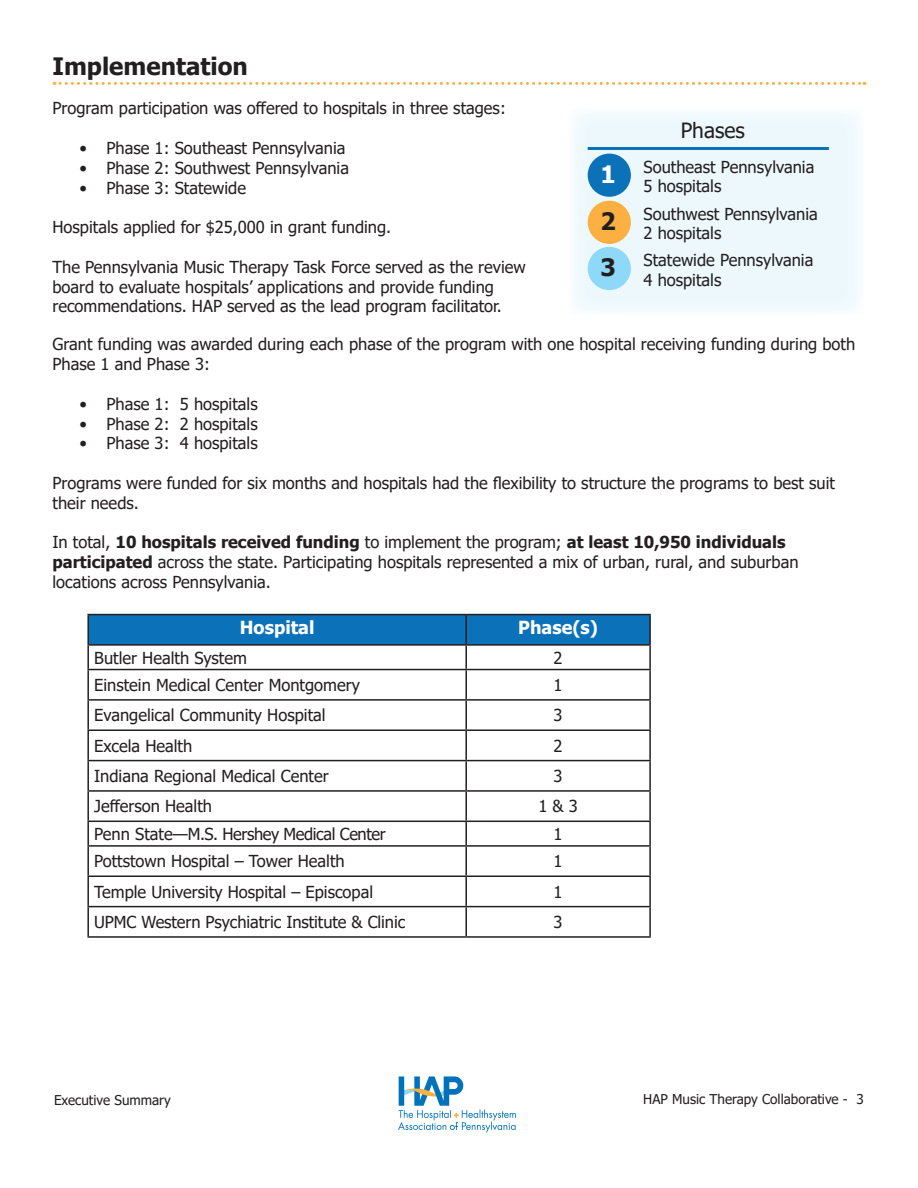
<style>
.page{position:relative;width:918px;height:1188px;background:#fff}
.page>*{position:absolute;margin:0;border:0;box-sizing:border-box;transform-origin:0 0}
.Heading{font:700 24px "Tahoma";color:#231f20}
.t1{font:700 24px "Tahoma";color:#fff}
.t2{font:21px "Tahoma";color:#231f20}
.t3{font:700 18px "Tahoma";color:#fff}
.t4{font:16.5px/19.8px "Tahoma";color:#231f20}
.t5{font:16.5px "Tahoma";letter-spacing:-.025em;color:#231f20}
.t6{font:13.5px "Tahoma";color:#231f20}
.s1{font-weight:700}
</style>
<div class="page">
<img style="left:398px;top:1076px;width:118px;height:57px">
<div style="left:569px;top:108px;width:295px;height:207px;background:#edf8fd"></div>
<svg style="left:54px;top:82px;width:811px;height:3px"></svg>
<div style="left:89px;top:615px;width:560px;height:29px;background:#0b72ba"></div>
<hr style="left:466px;top:614px;width:185px;height:1px;background:#231f20">
<hr style="left:649px;top:615px;width:2px;height:29px;background:#231f20">
<hr style="left:87px;top:644px;width:379px;height:2px;background:#231f20">
<hr style="left:466px;top:644px;width:185px;height:2px;background:#231f20">
<hr style="left:649px;top:646px;width:2px;height:23px;background:#231f20">
<hr style="left:87px;top:669px;width:379px;height:1px;background:#231f20">
<hr style="left:466px;top:669px;width:185px;height:1px;background:#231f20">
<hr style="left:649px;top:670px;width:2px;height:29px;background:#231f20">
<hr style="left:87px;top:699px;width:379px;height:2px;background:#231f20">
<hr style="left:466px;top:699px;width:185px;height:2px;background:#231f20">
<hr style="left:649px;top:701px;width:2px;height:28px;background:#231f20">
<hr style="left:87px;top:729px;width:379px;height:2px;background:#231f20">
<hr style="left:466px;top:729px;width:185px;height:2px;background:#231f20">
<hr style="left:649px;top:731px;width:2px;height:29px;background:#231f20">
<hr style="left:87px;top:760px;width:379px;height:1px;background:#231f20">
<hr style="left:466px;top:760px;width:185px;height:1px;background:#231f20">
<hr style="left:649px;top:761px;width:2px;height:29px;background:#231f20">
<hr style="left:87px;top:790px;width:379px;height:2px;background:#231f20">
<hr style="left:466px;top:790px;width:185px;height:2px;background:#231f20">
<hr style="left:649px;top:792px;width:2px;height:29px;background:#231f20">
<hr style="left:87px;top:821px;width:379px;height:1px;background:#231f20">
<hr style="left:466px;top:821px;width:185px;height:1px;background:#231f20">
<hr style="left:649px;top:822px;width:2px;height:23px;background:#231f20">
<hr style="left:87px;top:845px;width:379px;height:2px;background:#231f20">
<hr style="left:466px;top:845px;width:185px;height:2px;background:#231f20">
<hr style="left:649px;top:847px;width:2px;height:29px;background:#231f20">
<hr style="left:87px;top:876px;width:379px;height:1px;background:#231f20">
<hr style="left:466px;top:876px;width:185px;height:1px;background:#231f20">
<hr style="left:649px;top:877px;width:2px;height:29px;background:#231f20">
<hr style="left:87px;top:906px;width:379px;height:1px;background:#231f20">
<hr style="left:466px;top:906px;width:185px;height:1px;background:#231f20">
<hr style="left:649px;top:907px;width:2px;height:29px;background:#231f20">
<hr style="left:466px;top:936px;width:185px;height:2px;background:#231f20">
<hr style="left:87px;top:614px;width:379px;height:1px;background:#231f20">
<hr style="left:87px;top:615px;width:2px;height:29px;background:#231f20">
<hr style="left:465px;top:615px;width:2px;height:29px;background:#231f20">
<hr style="left:87px;top:646px;width:2px;height:23px;background:#231f20">
<hr style="left:465px;top:646px;width:2px;height:23px;background:#231f20">
<hr style="left:87px;top:670px;width:2px;height:29px;background:#231f20">
<hr style="left:465px;top:670px;width:2px;height:29px;background:#231f20">
<hr style="left:87px;top:701px;width:2px;height:28px;background:#231f20">
<hr style="left:465px;top:701px;width:2px;height:28px;background:#231f20">
<hr style="left:87px;top:731px;width:2px;height:29px;background:#231f20">
<hr style="left:465px;top:731px;width:2px;height:29px;background:#231f20">
<hr style="left:87px;top:761px;width:2px;height:29px;background:#231f20">
<hr style="left:465px;top:761px;width:2px;height:29px;background:#231f20">
<hr style="left:87px;top:792px;width:2px;height:29px;background:#231f20">
<hr style="left:465px;top:792px;width:2px;height:29px;background:#231f20">
<hr style="left:87px;top:822px;width:2px;height:23px;background:#231f20">
<hr style="left:465px;top:822px;width:2px;height:23px;background:#231f20">
<hr style="left:87px;top:847px;width:2px;height:29px;background:#231f20">
<hr style="left:465px;top:847px;width:2px;height:29px;background:#231f20">
<hr style="left:87px;top:877px;width:2px;height:29px;background:#231f20">
<hr style="left:465px;top:877px;width:2px;height:29px;background:#231f20">
<hr style="left:87px;top:907px;width:2px;height:29px;background:#231f20">
<hr style="left:465px;top:907px;width:2px;height:29px;background:#231f20">
<hr style="left:87px;top:936px;width:379px;height:2px;background:#231f20">
<div style="left:588px;top:154px;width:43px;height:43px;background:#0b72ba;border-radius:50%"></div>
<div style="left:588px;top:201px;width:43px;height:43px;background:#fbb041;border-radius:50%"></div>
<div style="left:588px;top:247px;width:43px;height:43px;background:#8ed8f8;border-radius:50%"></div>
<hr style="left:588px;top:147px;width:241px;height:3px;background:#0b72ba">
<p class="Heading" style="left:52px;top:49px;width:197px">Implementation</p>
<p class="t4" style="left:52px;top:99px;width:455px">Program participation was offered to hospitals in three stages:</p>
<p class="t4" style="left:80px;top:139px;width:268px">• Phase 1: Southeast Pennsylvania</p>
<p class="t4" style="left:80px;top:159px;width:271px">• Phase 2: Southwest Pennsylvania</p>
<p class="t4" style="left:80px;top:179px;width:168px">• Phase 3: Statewide</p>
<p class="t4" style="left:52px;top:218px;width:340px">Hospitals applied for $25,000 in grant funding.</p>
<p class="t4" style="left:52px;top:258px;width:475px">The Pennsylvania Music Therapy Task Force served as the review board to evaluate hospitals’ applications and provide funding recommendations. HAP served as the lead program facilitator.</p>
<p class="t2" style="left:681px;top:117px;width:66px">Phases</p>
<p class="t1" style="left:601px;top:157px;width:17px">1</p>
<p class="t4" style="left:644px;top:158px;width:172px">Southeast Pennsylvania</p>
<p class="t4" style="left:644px;top:177px;width:79px">5 hospitals</p>
<p class="Heading" style="left:601px;top:204px;width:17px">2</p>
<p class="t4" style="left:644px;top:205px;width:176px">Southwest Pennsylvania</p>
<p class="t4" style="left:644px;top:224px;width:79px">2 hospitals</p>
<p class="Heading" style="left:601px;top:251px;width:17px">3</p>
<p class="t4" style="left:644px;top:251px;width:171px">Statewide Pennsylvania</p>
<p class="t4" style="left:644px;top:271px;width:79px">4 hospitals</p>
<p class="t4" style="left:52px;top:335px;width:804px">Grant funding was awarded during each phase of the program with one hospital receiving funding during both<br>Phase 1 and Phase 3:</p>
<p class="t4" style="left:80px;top:395px;width:180px">• Phase 1: 5 hospitals</p>
<p class="t4" style="left:80px;top:415px;width:180px">• Phase 2: 2 hospitals</p>
<p class="t4" style="left:80px;top:434px;width:180px">• Phase 3: 4 hospitals</p>
<p class="t4" style="left:52px;top:474px;width:784px">Programs were funded for six months and hospitals had the flexibility to structure the programs to best suit their needs.</p>
<p class="t4" style="left:52px;top:533px;width:748px">In total, <span class="s1">10 hospitals received funding</span> to implement the program; <span class="s1">at least 10,950 individuals participated</span> across the state. Participating hospitals represented a mix of urban, rural, and suburban locations across Pennsylvania.</p>
<p class="t3" style="left:240px;top:615px;width:76px">Hospital</p>
<p class="t3" style="left:518px;top:615px;width:81px">Phase(s)</p>
<p class="t4" style="left:94px;top:649px;width:154px">Butler Health System</p>
<p class="t4" style="left:554px;top:649px;width:11px">2</p>
<p class="t4" style="left:94px;top:676px;width:267px">Einstein Medical Center Montgomery</p>
<p class="t4" style="left:554px;top:676px;width:11px">1</p>
<p class="t4" style="left:94px;top:706px;width:233px">Evangelical Community Hospital</p>
<p class="t4" style="left:554px;top:706px;width:11px">3</p>
<p class="t4" style="left:94px;top:737px;width:100px">Excela Health</p>
<p class="t4" style="left:554px;top:737px;width:11px">2</p>
<p class="t4" style="left:94px;top:767px;width:236px">Indiana Regional Medical Center</p>
<p class="t4" style="left:554px;top:767px;width:11px">3</p>
<p class="t4" style="left:94px;top:797px;width:119px">Jefferson Health</p>
<p class="t4" style="left:538px;top:797px;width:41px">1 &amp; 3</p>
<p class="t5" style="left:94px;top:823px;width:293px">Penn State—M.S. Hershey Medical Center</p>
<p class="t4" style="left:554px;top:825px;width:11px">1</p>
<p class="t4" style="left:94px;top:852px;width:252px">Pottstown Hospital – Tower Health</p>
<p class="t4" style="left:554px;top:852px;width:11px">1</p>
<p class="t4" style="left:94px;top:883px;width:280px">Temple University Hospital – Episcopal</p>
<p class="t4" style="left:554px;top:883px;width:11px">1</p>
<p class="t4" style="left:94px;top:913px;width:313px">UPMC Western Psychiatric Institute &amp; Clinic</p>
<p class="t4" style="left:554px;top:913px;width:11px">3</p>
<p class="t6" style="left:54px;top:1091px;width:118px">Executive Summary</p>
<p class="t6" style="left:643px;top:1090px;width:222px">HAP Music Therapy Collaborative - 3</p>
</div>
